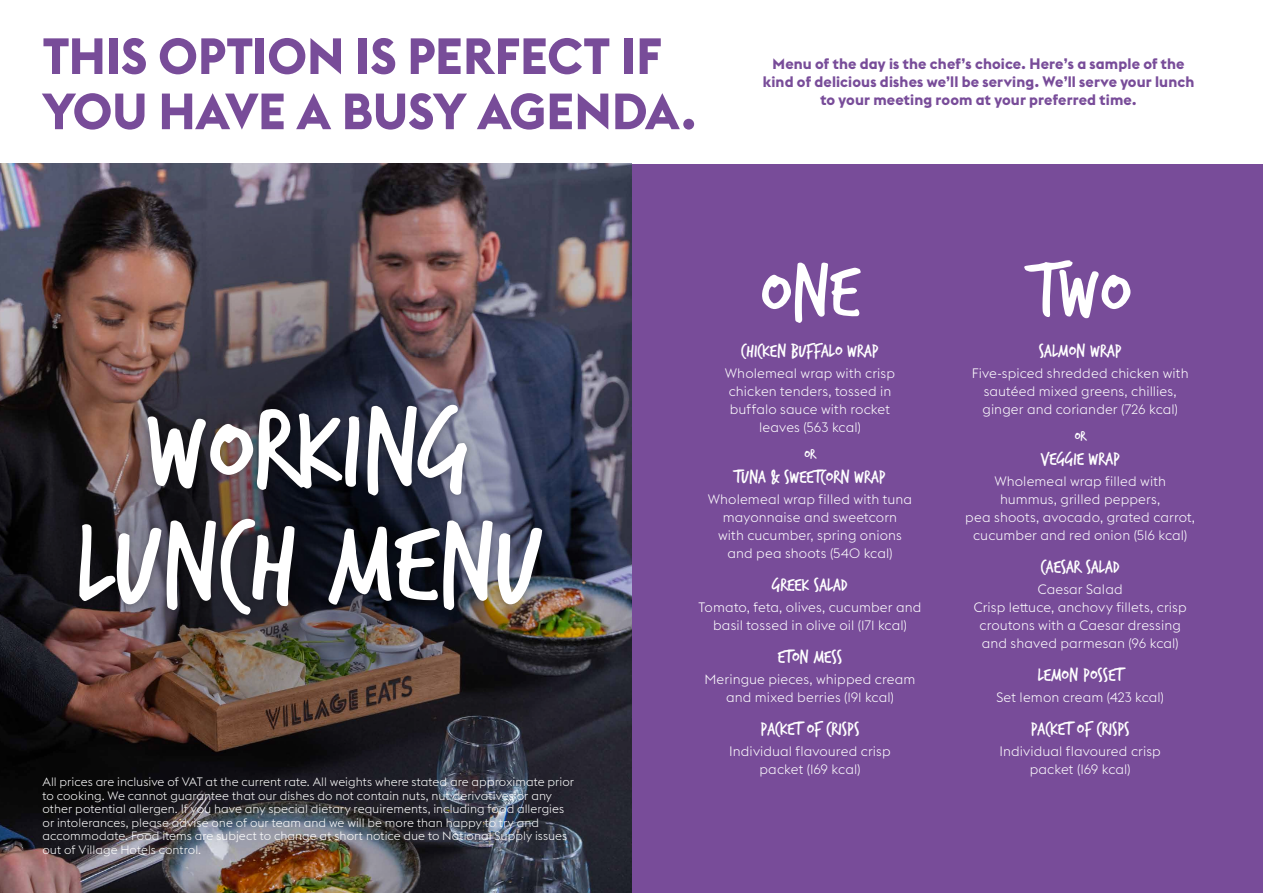
<style>
.page{position:relative;width:1263px;height:893px;background:#784c99}
.page>*{position:absolute;margin:0;border:0;box-sizing:border-box;transform-origin:0 0}
.t1{font:120.45px/114.6px "Trash Hand";color:#fff;text-align:center}
.t2{font:81px "Trash Hand";color:#fff}
.t3{font:700 50.25px/55.2px "Village Flex";color:#784c99}
.t4{font:19.5px "Trash Hand";color:#fff}
.t5{font:700 15px/18px "Village Flex";letter-spacing:.01em;color:#784c99;text-align:center}
.t6{font:15px "Trash Hand";color:#fff}
.t7{font:300 13.5px/18px "Village Flex";letter-spacing:.005em;color:#fff;text-align:center}
.t8{font:300 12px/13.5px "Village Flex";color:#fff}
</style>
<div class="page">
<div style="left:0;top:0;width:1263px;height:164px;background:#fff"></div>
<img style="left:0;top:164px;width:631px;height:729px">
<div style="left:71px;top:397px;width:479px;height:225px;background:#000;opacity:.3"></div>
<h3 class="t3" style="left:43px;top:29px;width:656px">THIS OPTION IS PERFECT IF<br>YOU HAVE A BUSY AGENDA.</h3>
<p class="t5" style="left:763px;top:55px;width:433px">Menu of the day is the chef’s choice. Here’s a sample of the kind of delicious dishes we’ll be serving. We’ll serve your lunch to your meeting room at your preferred time.</p>
<h1 class="t1" style="left:77px;top:397px;width:467px">WORKING<br>LUNCH MENU</h1>
<p class="t8" style="left:43px;top:775px;width:533px">All prices are inclusive of VAT at the current rate. All weights where stated are approximate prior to cooking. We cannot guarantee that our dishes do not contain nuts, nut derivatives or any other potential allergen. If you have any special dietary requirements, including food allergies or intolerances, please advise one of our team and we will be more than happy to try and accommodate. Food items are subject to change at short notice due to National Supply issues out of Village Hotels control.</p>
<h2 class="t2" style="left:760px;top:252px;width:101px">ONE</h2>
<h3 class="t4" style="left:741px;top:341px;width:139px">CHICKEN BUFFALO WRAP</h3>
<p class="t7" style="left:725px;top:364px;width:172px">Wholemeal wrap with crisp chicken tenders, tossed in buffalo sauce with rocket leaves (563 kcal)</p>
<p class="t6" style="left:804px;top:446px;width:13px">OR</p>
<h3 class="t4" style="left:734px;top:467px;width:153px">TUNA &amp; SWEETCORN WRAP</h3>
<p class="t7" style="left:708px;top:490px;width:206px">Wholemeal wrap filled with tuna mayonnaise and sweetcorn<br>with cucumber, spring onions and pea shoots (540 kcal)</p>
<h3 class="t4" style="left:772px;top:575px;width:77px">GREEK SALAD</h3>
<p class="t7" style="left:699px;top:598px;width:224px">Tomato, feta, olives, cucumber and basil tossed in olive oil (171 kcal)</p>
<h3 class="t4" style="left:778px;top:647px;width:66px">ETON MESS</h3>
<p class="t7" style="left:704px;top:670px;width:212px">Meringue pieces, whipped cream and mixed berries (191 kcal)</p>
<h3 class="t4" style="left:760px;top:719px;width:100px">PACKET OF CRISPS</h3>
<p class="t7" style="left:729px;top:742px;width:163px">Individual flavoured crisp packet (169 kcal)</p>
<h2 class="t2" style="left:1029px;top:252px;width:103px">TWO</h2>
<h3 class="t4" style="left:1039px;top:341px;width:84px">SALMON WRAP</h3>
<p class="t7" style="left:972px;top:364px;width:218px">Five-spiced shredded chicken with sautéed mixed greens, chillies, ginger and coriander (726 kcal)</p>
<p class="t6" style="left:1075px;top:428px;width:13px">OR</p>
<h3 class="t4" style="left:1040px;top:449px;width:81px">VEGGIE WRAP</h3>
<p class="t7" style="left:965px;top:472px;width:231px">Wholemeal wrap filled with hummus, grilled peppers,<br>pea shoots, avocado, grated carrot, cucumber and red onion (516 kcal)</p>
<h3 class="t4" style="left:1041px;top:557px;width:80px">CAESAR SALAD</h3>
<p class="t7" style="left:974px;top:580px;width:214px">Caesar Salad<br>Crisp lettuce, anchovy fillets, crisp croutons with a Caesar dressing and shaved parmesan (96 kcal)</p>
<h3 class="t4" style="left:1038px;top:665px;width:86px">LEMON POSSET</h3>
<p class="t7" style="left:996px;top:688px;width:169px">Set lemon cream (423 kcal)</p>
<h3 class="t4" style="left:1031px;top:719px;width:100px">PACKET OF CRISPS</h3>
<p class="t7" style="left:999px;top:742px;width:163px">Individual flavoured crisp packet (169 kcal)</p>
</div>
